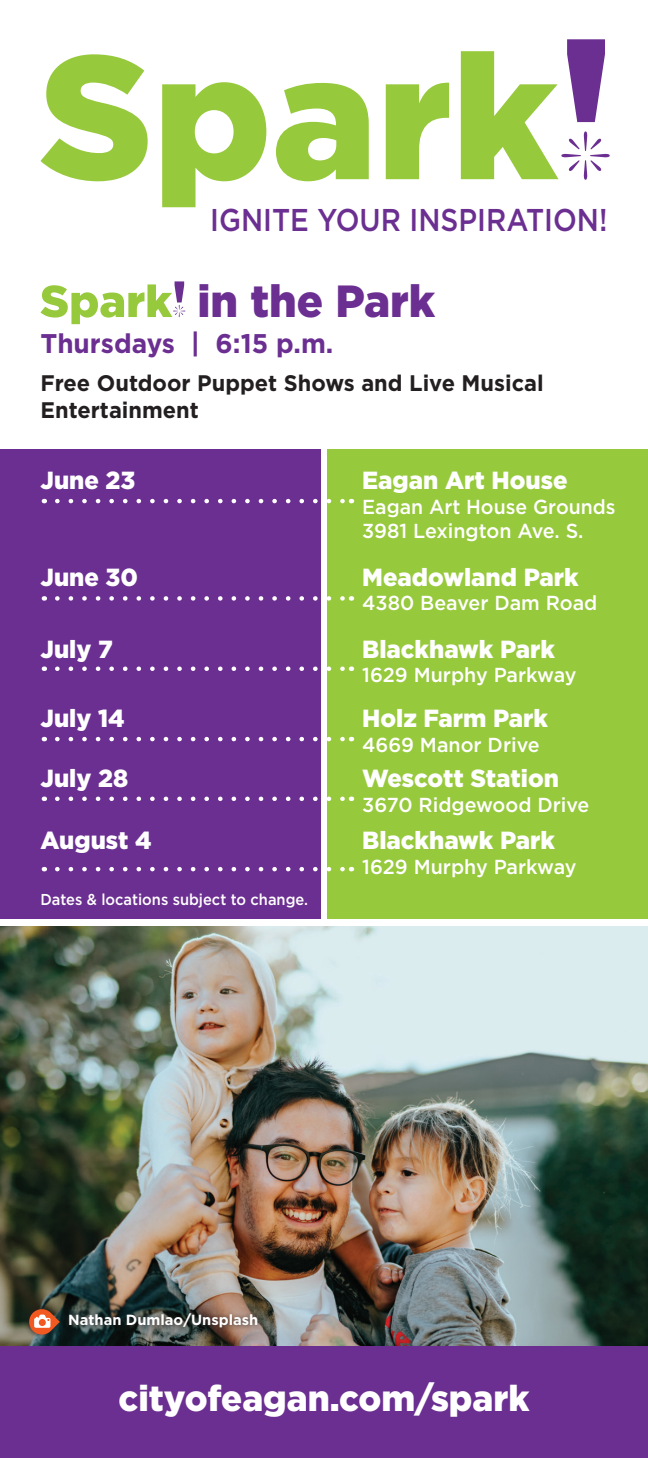
<style>
.page{position:relative;width:648px;height:1458px;background:#fff}
.page>*{position:absolute;margin:0;border:0;box-sizing:border-box;transform-origin:0 0}
.t1{font:900 45px "Gotham";color:#6b2e91}
.t2{font:900 36px "Gotham";color:#fff}
.t3{font:500 31.5px "Gotham";color:#6b2e91;scale:.89 1}
.t4{font:700 27px "Gotham";color:#6b2e91}
.t5{font:900 24.75px "Gotham";color:#fff}
.t6{font:700 22.5px/27px "Gotham";color:#231f20}
.t7{font:500 20.25px "Gotham";color:#fff}
.t8{font:500 20.25px/24.8px "Gotham";color:#fff;scale:.96 1}
.t9{font:500 15.75px "Gotham";color:#fff;scale:.93 1}
.t10{font:700 14.62px "Gotham";color:#fff}
</style>
<div class="page">
<img style="left:0;top:927px;width:648px;height:420px">
<div style="left:0;top:449px;width:321px;height:470px;background:#6b2e91"></div>
<div style="left:328px;top:449px;width:320px;height:470px;background:#97c93c"></div>
<div style="left:0;top:1347px;width:648px;height:111px;background:#6b2e91"></div>
<svg style="left:40px;top:281px;width:145px;height:43px"></svg>
<svg style="left:57px;top:499px;width:287px;height:4px"></svg>
<svg style="left:57px;top:596px;width:287px;height:5px"></svg>
<svg style="left:57px;top:667px;width:287px;height:4px"></svg>
<svg style="left:57px;top:737px;width:287px;height:4px"></svg>
<svg style="left:40px;top:54px;width:108px;height:127px"></svg>
<svg style="left:162px;top:82px;width:104px;height:125px"></svg>
<svg style="left:276px;top:83px;width:93px;height:98px"></svg>
<svg style="left:386px;top:82px;width:63px;height:97px"></svg>
<svg style="left:461px;top:39px;width:149px;height:141px"></svg>
<div style="left:24px;top:1304px;width:238px;height:35px;background:#231f20;opacity:.75"></div>
<svg style="left:28px;top:1308px;width:32px;height:28px"></svg>
<svg style="left:57px;top:797px;width:287px;height:4px"></svg>
<svg style="left:57px;top:867px;width:287px;height:4px"></svg>
<p class="t3" style="left:210px;top:200px;width:448px">IGNITE YOUR INSPIRATION!</p>
<h1 class="t1" style="left:197px;top:270px;width:239px">in the Park</h1>
<p class="t4" style="left:40px;top:326px;width:294px">Thursdays | 6:15 p.m.</p>
<p class="t6" style="left:40px;top:369px;width:505px">Free Outdoor Puppet Shows and Live Musical<br>Entertainment</p>
<p class="t5" style="left:40px;top:463px;width:97px">June 23</p>
<p class="t5" style="left:362px;top:463px;width:207px">Eagan Art House</p>
<p class="t8" style="left:362px;top:494px;width:265px">Eagan Art House Grounds<br>3981 Lexington Ave. S.</p>
<p class="t5" style="left:40px;top:560px;width:99px">June 30</p>
<p class="t5" style="left:362px;top:560px;width:218px">Meadowland Park</p>
<p class="t7" style="left:362px;top:590px;width:237px">4380 Beaver Dam Road</p>
<p class="t5" style="left:40px;top:632px;width:74px">July 7</p>
<p class="t5" style="left:362px;top:632px;width:194px">Blackhawk Park</p>
<p class="t7" style="left:362px;top:662px;width:216px">1629 Murphy Parkway</p>
<p class="t5" style="left:40px;top:701px;width:86px">July 14</p>
<p class="t5" style="left:362px;top:701px;width:187px">Holz Farm Park</p>
<p class="t7" style="left:362px;top:732px;width:179px">4669 Manor Drive</p>
<p class="t5" style="left:40px;top:761px;width:89px">July 28</p>
<p class="t5" style="left:362px;top:761px;width:198px">Wescott Station</p>
<p class="t7" style="left:362px;top:791px;width:229px">3670 Ridgewood Drive</p>
<p class="t5" style="left:40px;top:823px;width:113px">August 4</p>
<p class="t5" style="left:362px;top:823px;width:194px">Blackhawk Park</p>
<p class="t7" style="left:362px;top:853px;width:216px">1629 Murphy Parkway</p>
<p class="t9" style="left:40px;top:889px;width:289px">Dates &amp; locations subject to change.</p>
<p class="t10" style="left:68px;top:1310px;width:192px">Nathan Dumlao/Unsplash</p>
<h2 class="t2" style="left:119px;top:1374px;width:412px">cityofeagan.com/spark</h2>
</div>
